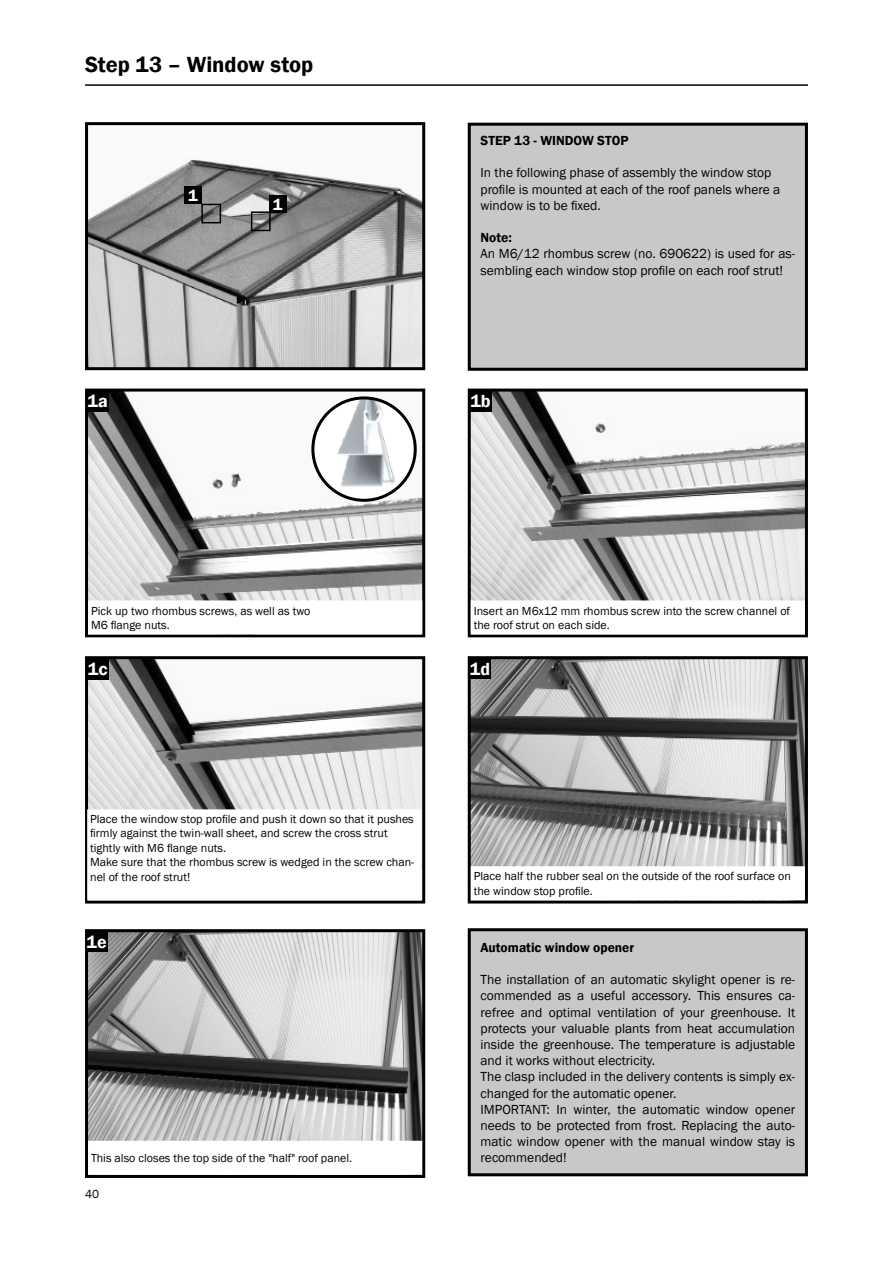
<style>
.page{position:relative;width:893px;height:1263px;background:#fff}
.page>*{position:absolute;margin:0;border:0;box-sizing:border-box;transform-origin:0 0}
.t1{font:600 22.5px "Franklin Gothic";color:#000}
.t2{font:600 18px "Franklin Gothic";color:#fff}
.t3{font:600 16.5px "Franklin Gothic";color:#fff}
.t4{font:13.5px/16.2px "Franklin Gothic";color:#000}
.t5{font:600 13.5px "Franklin Gothic";color:#000}
.t6{font:12px/14.4px "Franklin Gothic";color:#000}
</style>
<div class="page">
<hr style="left:85px;top:84px;width:723px;height:2px;background:#000">
<div style="left:469px;top:124px;width:337px;height:245px;background:#c8c8c8"></div>
<div style="left:468px;top:123px;width:340px;height:248px;border:3px solid #000"></div>
<img style="left:472px;top:393px;width:332px;height:207px">
<div style="left:468px;top:389px;width:340px;height:248px;border:3px solid #000"></div>
<img style="left:89px;top:660px;width:332px;height:149px">
<div style="left:85px;top:656px;width:340px;height:247px;border:3px solid #000"></div>
<img style="left:472px;top:660px;width:332px;height:206px">
<div style="left:468px;top:656px;width:340px;height:247px;border:3px solid #000"></div>
<img style="left:89px;top:933px;width:332px;height:208px">
<div style="left:85px;top:929px;width:340px;height:249px;border:3px solid #000"></div>
<img style="left:89px;top:157px;width:332px;height:209px">
<div style="left:85px;top:122px;width:340px;height:248px;border:3px solid #000"></div>
<div style="left:469px;top:930px;width:337px;height:245px;background:#c8c8c8"></div>
<div style="left:468px;top:928px;width:340px;height:248px;border:3px solid #000"></div>
<img style="left:89px;top:393px;width:332px;height:207px">
<div style="left:85px;top:389px;width:340px;height:248px;border:3px solid #000"></div>
<img style="left:313px;top:398px;width:102px;height:102px;border-radius:51px">
<div style="left:311px;top:396px;width:106px;height:106px;border:3px solid #000;border-radius:50%"></div>
<div style="left:251px;top:211px;width:20px;height:20px;border:2px solid #020203"></div>
<div style="left:269px;top:196px;width:17px;height:17px;background:#020203"></div>
<div style="left:470px;top:390px;width:21px;height:22px;background:#000"></div>
<div style="left:87px;top:658px;width:21px;height:21px;background:#000"></div>
<div style="left:469px;top:658px;width:22px;height:21px;background:#000"></div>
<div style="left:86px;top:930px;width:21px;height:22px;background:#000"></div>
<div style="left:87px;top:390px;width:21px;height:22px;background:#000"></div>
<div style="left:201px;top:204px;width:20px;height:19px;border:2px solid #020203"></div>
<div style="left:184px;top:187px;width:17px;height:17px;background:#020203"></div>
<h1 class="t1" style="left:85px;top:51px;width:230px">Step 13 – Window stop</h1>
<h2 class="t2" style="left:88px;top:390px;width:22px">1a</h2>
<p class="t3" style="left:188px;top:185px;width:11px">1</p>
<p class="t3" style="left:273px;top:195px;width:11px">1</p>
<p class="t6" style="left:91px;top:603px;width:221px">Pick up two rhombus screws, as well as two<br>M6 flange nuts.</p>
<p class="t5" style="left:480px;top:132px;width:150px">STEP 13 - WINDOW STOP</p>
<p class="t4" style="left:480px;top:165px;width:301px">In the following phase of assembly the window stop profile is mounted at each of the roof panels where a window is to be fixed.</p>
<p class="t5" style="left:480px;top:229px;width:33px">Note:</p>
<p class="t4" style="left:480px;top:246px;width:316px">An M6/12 rhombus screw (no. 690622) is used for as&shy;sembling each window stop profile on each roof strut!</p>
<h2 class="t2" style="left:470px;top:390px;width:22px">1b</h2>
<p class="t6" style="left:474px;top:603px;width:318px">Insert an M6x12 mm rhombus screw into the screw channel of the roof strut on each side.</p>
<h2 class="t2" style="left:88px;top:658px;width:21px">1c</h2>
<h2 class="t2" style="left:470px;top:658px;width:22px">1d</h2>
<p class="t6" style="left:90px;top:812px;width:326px">Place the window stop profile and push it down so that it pushes firmly against the twin-wall sheet, and screw the cross strut tightly with M6 flange nuts.<br>Make sure that the rhombus screw is wedged in the screw chan&shy;nel of the roof strut!</p>
<h2 class="t2" style="left:87px;top:930px;width:22px">1e</h2>
<p class="t6" style="left:91px;top:1151px;width:263px">This also closes the top side of the "half" roof panel.</p>
<p class="t6" style="left:85px;top:1187px;width:16px">40</p>
<p class="t6" style="left:474px;top:869px;width:319px">Place half the rubber seal on the outside of the roof surface on the window stop profile.</p>
<p class="t5" style="left:480px;top:939px;width:155px">Automatic window opener</p>
<p class="t4" style="left:480px;top:972px;width:316px">The installation of an automatic skylight opener is re&shy;commended as a useful accessory. This ensures ca&shy;refree and optimal ventilation of your greenhouse. It protects your valuable plants from heat accumulation inside the greenhouse. The temperature is adjustable and it works without electricity.<br>The clasp included in the delivery contents is simply ex&shy;changed for the automatic opener.<br>IMPORTANT: In winter, the automatic window opener needs to be protected from frost. Replacing the auto&shy;matic window opener with the manual window stay is recommended!</p>
</div>
